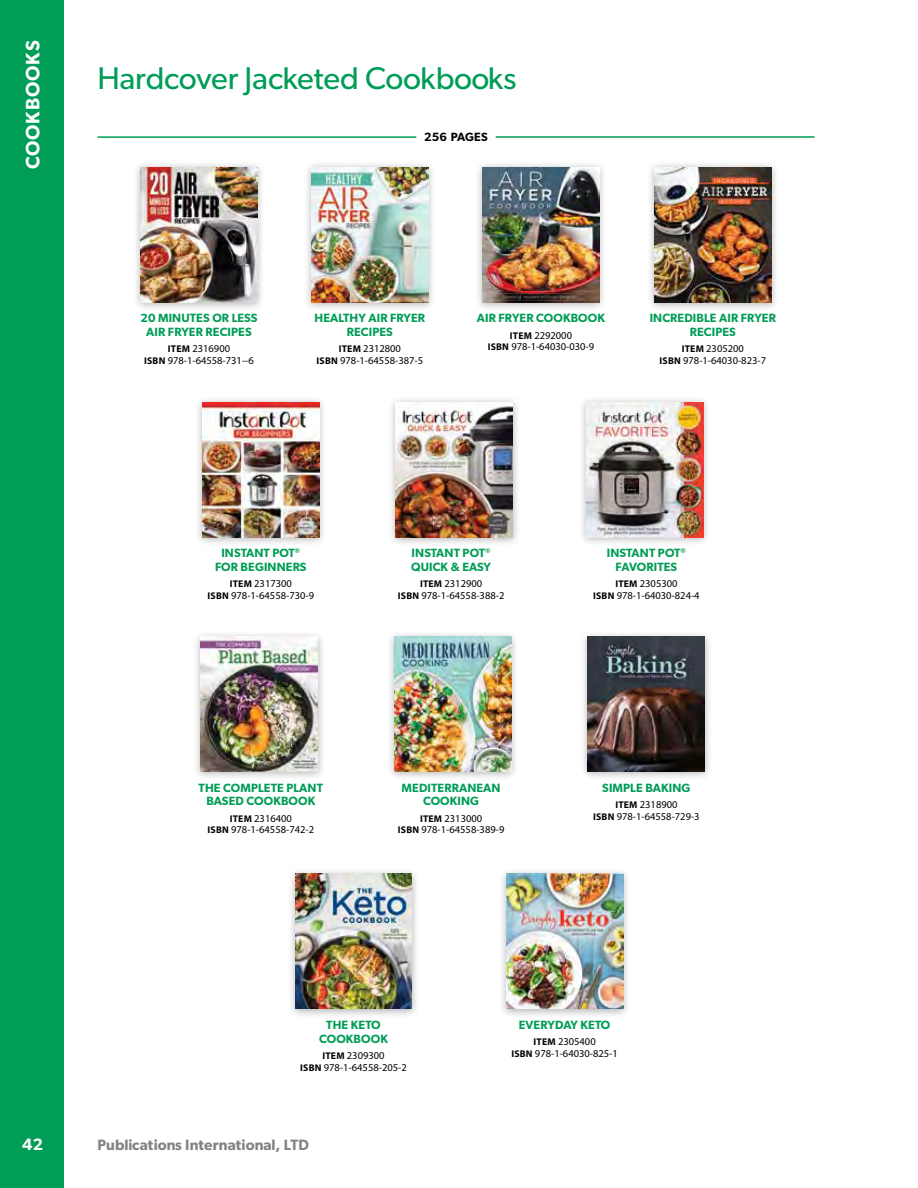
<style>
.page{position:relative;width:918px;height:1188px;background:#fff}
.page>*{position:absolute;margin:0;border:0;box-sizing:border-box;transform-origin:0 0}
.t1{font:31.5px "Gibson";letter-spacing:-.01em;color:#009d56}
.t2{font:600 19.5px "Gibson";letter-spacing:.04em;color:#fff}
.t3{font:600 16.5px "Gibson";color:#fff}
.t4{font:600 15px "Gibson";letter-spacing:.01em;color:#808285}
.t5{font:600 12px/13.5px "Gibson";letter-spacing:.01em;color:#009d56;text-align:center}
.t6{font:600 12px "Gibson";letter-spacing:.01em;color:#000}
.t7{font:10.5px/11.7px "Myriad Pro";color:#000;text-align:center}
.s1{font-weight:700;font-size:9.75px}
</style>
<div class="page">
<div style="left:0;top:0;width:64px;height:1188px;background:#009d56"></div>
<div style="left:192px;top:630px;width:134px;height:151px;background:#000;opacity:.3"></div>
<img style="left:201px;top:637px;width:117px;height:135px">
<div style="left:579px;top:630px;width:134px;height:151px;background:#000;opacity:.3"></div>
<img style="left:588px;top:637px;width:117px;height:135px">
<div style="left:498px;top:867px;width:133px;height:152px;background:#000;opacity:.3"></div>
<img style="left:506px;top:874px;width:117px;height:135px">
<div style="left:287px;top:867px;width:133px;height:152px;background:#000;opacity:.3"></div>
<img style="left:295px;top:874px;width:117px;height:135px">
<div style="left:386px;top:630px;width:133px;height:152px;background:#000;opacity:.3"></div>
<img style="left:394px;top:637px;width:117px;height:135px">
<div style="left:387px;top:396px;width:134px;height:151px;background:#000;opacity:.3"></div>
<img style="left:396px;top:402px;width:117px;height:135px">
<div style="left:194px;top:396px;width:133px;height:151px;background:#000;opacity:.3"></div>
<img style="left:202px;top:402px;width:117px;height:135px">
<div style="left:578px;top:396px;width:134px;height:151px;background:#000;opacity:.3"></div>
<img style="left:586px;top:402px;width:117px;height:135px">
<div style="left:132px;top:160px;width:133px;height:152px;background:#000;opacity:.3"></div>
<img style="left:140px;top:167px;width:117px;height:135px">
<div style="left:303px;top:160px;width:134px;height:152px;background:#000;opacity:.3"></div>
<img style="left:311px;top:167px;width:117px;height:135px">
<div style="left:474px;top:160px;width:134px;height:152px;background:#000;opacity:.3"></div>
<img style="left:483px;top:167px;width:116px;height:135px">
<hr style="left:98px;top:136px;width:318px;height:2px;background:#009d56">
<hr style="left:496px;top:136px;width:319px;height:2px;background:#009d56">
<div style="left:646px;top:160px;width:134px;height:153px;background:#000;opacity:.3"></div>
<img style="left:654px;top:167px;width:117px;height:136px">
<h2 class="t2" style="left:21px;top:169px;width:130px;rotate:-90deg">COOKBOOKS</h2>
<h1 class="t1" style="left:98px;top:59px;width:421px">Hardcover Jacketed Cookbooks</h1>
<p class="t6" style="left:424px;top:130px;width:65px">256 PAGES</p>
<p class="t5" style="left:140px;top:311px;width:119px">20 MINUTES OR LESS<br>AIR FRYER RECIPES</p>
<p class="t7" style="left:144px;top:343px;width:111px"><span class="s1">ITEM</span> 2316900<br><span class="s1">ISBN</span> 978-1-64558-731--6</p>
<p class="t5" style="left:315px;top:311px;width:112px">HEALTHY AIR FRYER<br>RECIPES</p>
<p class="t7" style="left:317px;top:343px;width:108px"><span class="s1">ITEM</span> 2312800<br><span class="s1">ISBN</span> 978-1-64558-387-5</p>
<p class="t5" style="left:477px;top:311px;width:130px">AIR FRYER COOKBOOK</p>
<p class="t7" style="left:488px;top:329px;width:108px"><span class="s1">ITEM</span> 2292000<br><span class="s1">ISBN</span> 978-1-64030-030-9</p>
<p class="t5" style="left:650px;top:311px;width:128px">INCREDIBLE AIR FRYER<br>RECIPES</p>
<p class="t7" style="left:660px;top:343px;width:108px"><span class="s1">ITEM</span> 2305200<br><span class="s1">ISBN</span> 978-1-64030-823-7</p>
<p class="t5" style="left:215px;top:546px;width:93px">INSTANT POT<sup>®<br></sup>FOR BEGINNERS</p>
<p class="t7" style="left:208px;top:578px;width:108px"><span class="s1">ITEM</span> 2317300<br><span class="s1">ISBN</span> 978-1-64558-730-9</p>
<p class="t5" style="left:199px;top:781px;width:126px">THE COMPLETE PLANT<br>BASED COOKBOOK</p>
<p class="t7" style="left:208px;top:812px;width:108px"><span class="s1">ITEM</span> 2316400<br><span class="s1">ISBN</span> 978-1-64558-742-2</p>
<p class="t5" style="left:411px;top:546px;width:81px;text-align:left">INSTANT POT<sup>®<br></sup>QUICK &amp; EASY</p>
<p class="t7" style="left:398px;top:578px;width:108px"><span class="s1">ITEM</span> 2312900<br><span class="s1">ISBN</span> 978-1-64558-388-2</p>
<p class="t5" style="left:402px;top:781px;width:100px">MEDITERRANEAN<br>COOKING</p>
<p class="t7" style="left:398px;top:812px;width:108px"><span class="s1">ITEM</span> 2313000<br><span class="s1">ISBN</span> 978-1-64558-389-9</p>
<p class="t5" style="left:607px;top:546px;width:80px">INSTANT POT<sup>®<br></sup>FAVORITES</p>
<p class="t7" style="left:593px;top:578px;width:108px"><span class="s1">ITEM</span> 2305300<br><span class="s1">ISBN</span> 978-1-64030-824-4</p>
<p class="t5" style="left:602px;top:781px;width:90px">SIMPLE BAKING</p>
<p class="t7" style="left:593px;top:799px;width:108px"><span class="s1">ITEM</span> 2318900<br><span class="s1">ISBN</span> 978-1-64558-729-3</p>
<p class="t5" style="left:319px;top:1018px;width:70px">THE KETO<br>COOKBOOK</p>
<p class="t7" style="left:300px;top:1049px;width:108px"><span class="s1">ITEM</span> 2309300<br><span class="s1">ISBN</span> 978-1-64558-205-2</p>
<p class="t5" style="left:519px;top:1018px;width:93px">EVERYDAY KETO</p>
<p class="t7" style="left:511px;top:1036px;width:108px"><span class="s1">ITEM</span> 2305400<br><span class="s1">ISBN</span> 978-1-64030-825-1</p>
<h3 class="t3" style="left:22px;top:1135px;width:22px">42</h3>
<h3 class="t4" style="left:98px;top:1136px;width:213px">Publications International, LTD</h3>
</div>
